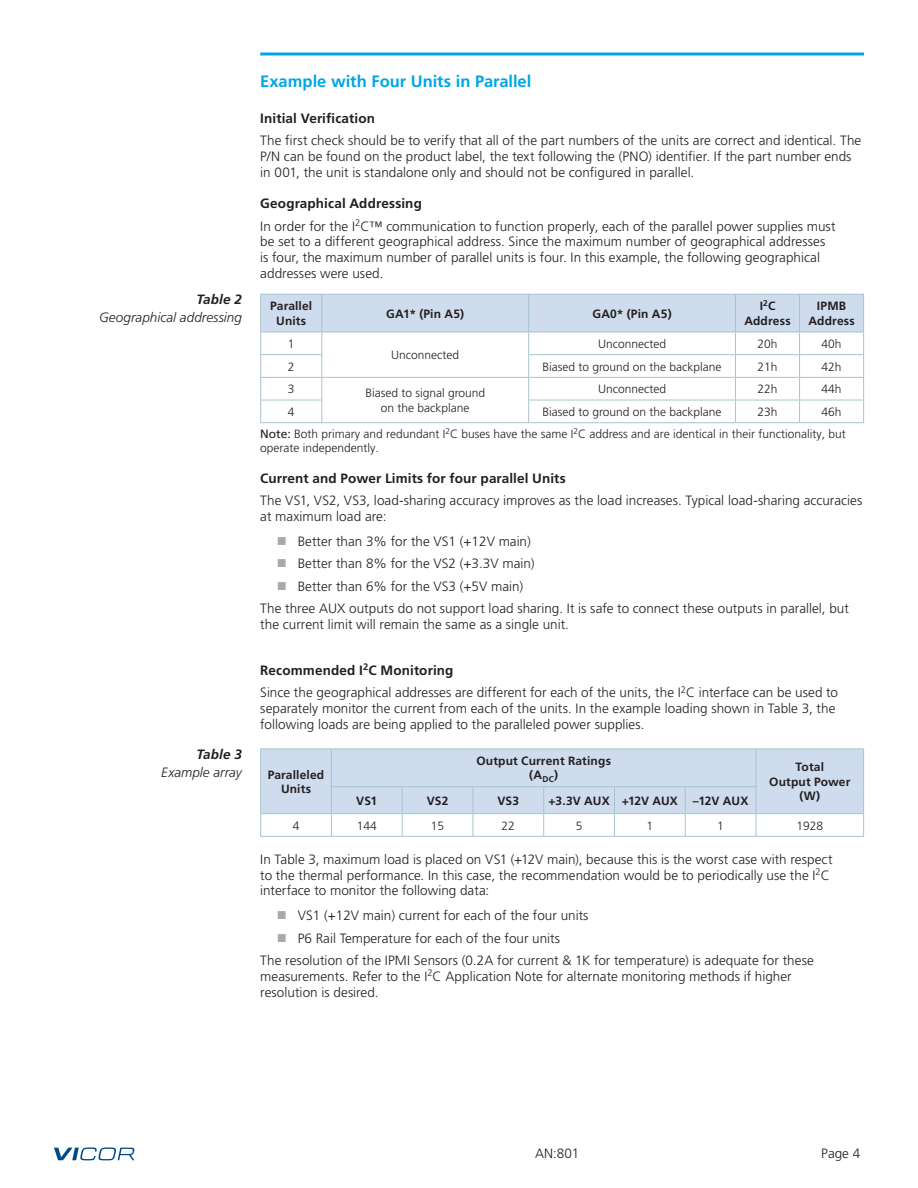
<style>
.page{position:relative;width:918px;height:1188px;background:#fff}
.page>*{position:absolute;margin:0;border:0;box-sizing:border-box;transform-origin:0 0}
.t1{font:700 16.5px "Frutiger LT Pro";color:#00a6e4}
.t2{font:300 13.5px/15.8px "Frutiger LT Pro";color:#231f20}
.t3{font:700 13.5px "Frutiger LT Pro";letter-spacing:.01em;color:#231f20}
.t4{font:italic 300 13.5px "Frutiger LT Pro";letter-spacing:.005em;color:#231f20}
.t5{font:italic 700 13.5px "Frutiger LT Pro";letter-spacing:.005em;color:#231f20}
.t6{font:300 12px/14.4px "Frutiger LT Pro";color:#231f20;text-align:center}
.t7{font:700 12px/14.4px "Frutiger LT Pro";letter-spacing:.01em;color:#231f20;text-align:center}
.s1{font-weight:700}
.s2{font-weight:400}
.s3{color:#a8a9ad}
</style>
<div class="page">
<svg style="left:54px;top:1148px;width:80px;height:12px"></svg>
<svg style="left:260px;top:52px;width:604px;height:4px;background:#3fbcea"></svg>
<svg style="left:260px;top:294px;width:604px;height:128px"></svg>
<hr style="left:260px;top:422px;width:62px;height:1px;background:#a8c4cc">
<hr style="left:322px;top:422px;width:207px;height:1px;background:#a8c4cc">
<hr style="left:529px;top:422px;width:206px;height:1px;background:#a8c4cc">
<hr style="left:735px;top:422px;width:65px;height:1px;background:#a8c4cc">
<hr style="left:800px;top:422px;width:64px;height:1px;background:#a8c4cc">
<hr style="left:260px;top:748px;width:71px;height:1px;background:#a8c4cc">
<hr style="left:331px;top:748px;width:71px;height:1px;background:#a8c4cc">
<hr style="left:402px;top:748px;width:71px;height:1px;background:#a8c4cc">
<hr style="left:473px;top:748px;width:71px;height:1px;background:#a8c4cc">
<hr style="left:544px;top:748px;width:70px;height:1px;background:#a8c4cc">
<hr style="left:614px;top:748px;width:71px;height:1px;background:#a8c4cc">
<hr style="left:685px;top:748px;width:71px;height:1px;background:#a8c4cc">
<hr style="left:756px;top:748px;width:108px;height:1px;background:#a8c4cc">
<svg style="left:260px;top:749px;width:604px;height:87px"></svg>
<hr style="left:260px;top:836px;width:71px;height:1px;background:#a8c4cc">
<hr style="left:331px;top:836px;width:71px;height:1px;background:#a8c4cc">
<hr style="left:402px;top:836px;width:71px;height:1px;background:#a8c4cc">
<hr style="left:473px;top:836px;width:71px;height:1px;background:#a8c4cc">
<hr style="left:544px;top:836px;width:70px;height:1px;background:#a8c4cc">
<hr style="left:614px;top:836px;width:71px;height:1px;background:#a8c4cc">
<hr style="left:685px;top:836px;width:71px;height:1px;background:#a8c4cc">
<hr style="left:756px;top:836px;width:108px;height:1px;background:#a8c4cc">
<p class="t5" style="left:196px;top:291px;width:47px">Table 2</p>
<p class="t4" style="left:99px;top:309px;width:144px">Geographical addressing</p>
<p class="t1" style="left:260px;top:71px;width:273px">Example with Four Units in Parallel</p>
<p class="t3" style="left:260px;top:110px;width:116px">Initial Verification</p>
<p class="t2" style="left:260px;top:133px;width:603px">The first check should be to verify that all of the part numbers of the units are correct and identical. The<br>P/N can be found on the product label, the text following the (PNO) identifier. If the part number ends in 001, the unit is standalone only and should not be configured in parallel.</p>
<p class="t2" style="left:260px;top:192px;width:577px;line-height:22.5px"><span class="s1">Geographical Addressing<br></span>In order for the I<sup>2</sup>C™ communication to function properly, each of the parallel power supplies must</p>
<p class="t2" style="left:260px;top:234px;width:567px">be set to a different geographical address. Since the maximum number of geographical addresses is four, the maximum number of parallel units is four. In this example, the following geographical addresses were used.</p>
<p class="t7" style="left:270px;top:299px;width:44px">Parallel<br>Units</p>
<p class="t7" style="left:386px;top:306px;width:79px">GA1* (Pin A5)</p>
<p class="t7" style="left:592px;top:306px;width:81px">GA0* (Pin A5)</p>
<p class="t7" style="left:744px;top:299px;width:48px">I<sup>2</sup>C<br>Address</p>
<p class="t7" style="left:808px;top:299px;width:48px">IPMB<br>Address</p>
<p class="t6" style="left:288px;top:337px;width:8px">1</p>
<p class="t6" style="left:391px;top:348px;width:70px">Unconnected</p>
<p class="t6" style="left:598px;top:337px;width:70px">Unconnected</p>
<p class="t6" style="left:758px;top:337px;width:22px">20h</p>
<p class="t6" style="left:822px;top:337px;width:22px">40h</p>
<p class="t6" style="left:288px;top:359px;width:8px">2</p>
<p class="t6" style="left:542px;top:359px;width:181px">Biased to ground on the backplane</p>
<p class="t6" style="left:758px;top:359px;width:22px">21h</p>
<p class="t6" style="left:822px;top:359px;width:22px">42h</p>
<p class="t6" style="left:288px;top:382px;width:8px">3</p>
<p class="t6" style="left:365px;top:386px;width:121px">Biased to signal ground on the backplane</p>
<p class="t6" style="left:598px;top:382px;width:70px">Unconnected</p>
<p class="t6" style="left:758px;top:382px;width:22px">22h</p>
<p class="t6" style="left:822px;top:382px;width:22px">44h</p>
<p class="t6" style="left:288px;top:405px;width:8px">4</p>
<p class="t6" style="left:542px;top:405px;width:181px">Biased to ground on the backplane</p>
<p class="t6" style="left:758px;top:405px;width:22px">23h</p>
<p class="t6" style="left:822px;top:405px;width:22px">46h</p>
<p class="t6" style="left:260px;top:427px;width:587px;text-align:left"><span class="s2">Note:</span> Both primary and redundant I<sup>2</sup>C buses have the same I<sup>2</sup>C address and are identical in their functionality, but operate independently.</p>
<p class="t3" style="left:260px;top:470px;width:307px">Current and Power Limits for four parallel Units</p>
<p class="t2" style="left:260px;top:493px;width:604px">The VS1, VS2, VS3, load-sharing accuracy improves as the load increases. Typical load-sharing accuracies at maximum load are:</p>
<p class="t2" style="left:277px;top:533px;width:256px"><span class="s3">■</span> Better than 3% for the VS1 (+12V main)</p>
<p class="t2" style="left:277px;top:556px;width:259px"><span class="s3">■</span> Better than 8% for the VS2 (+3.3V main)</p>
<p class="t2" style="left:260px;top:575px;width:590px;line-height:22.5px;text-indent:16px"><span class="s3">■</span> Better than 6% for the VS3 (+5V main)<br>The three AUX outputs do not support load sharing. It is safe to connect these outputs in parallel, but</p>
<p class="t2" style="left:260px;top:616px;width:310px">the current limit will remain the same as a single unit.</p>
<p class="t2" style="left:260px;top:659px;width:579px;line-height:22.5px"><span class="s1">Recommended I</span><sup>2</sup><span class="s1">C Monitoring<br></span>Since the geographical addresses are different for each of the units, the I<sup>2</sup>C interface can be used to</p>
<p class="t2" style="left:260px;top:701px;width:577px">separately monitor the current from each of the units. In the example loading shown in Table 3, the following loads are being applied to the paralleled power supplies.</p>
<p class="t5" style="left:196px;top:746px;width:47px">Table 3</p>
<p class="t4" style="left:161px;top:764px;width:82px">Example array</p>
<p class="t7" style="left:268px;top:767px;width:58px">Paralleled<br>Units</p>
<p class="t7" style="left:476px;top:754px;width:136px">Output Current Ratings (A<sub>DC</sub>)</p>
<p class="t7" style="left:769px;top:760px;width:83px">Total<br>Output Power (W)</p>
<p class="t7" style="left:356px;top:793px;width:23px">VS1</p>
<p class="t7" style="left:427px;top:793px;width:23px">VS2</p>
<p class="t7" style="left:498px;top:793px;width:23px">VS3</p>
<p class="t7" style="left:548px;top:793px;width:201px">+3.3V AUX +12V AUX –12V AUX</p>
<p class="t6" style="left:293px;top:818px;width:8px">4</p>
<p class="t6" style="left:357px;top:818px;width:22px">144</p>
<p class="t6" style="left:431px;top:818px;width:15px">15</p>
<p class="t6" style="left:502px;top:818px;width:15px">22</p>
<p class="t6" style="left:576px;top:818px;width:8px">5</p>
<p class="t6" style="left:647px;top:818px;width:8px">1</p>
<p class="t6" style="left:717px;top:818px;width:8px">1</p>
<p class="t6" style="left:796px;top:818px;width:28px">1928</p>
<p class="t2" style="left:260px;top:851px;width:574px">In Table 3, maximum load is placed on VS1 (+12V main), because this is the worst case with respect to the thermal performance. In this case, the recommendation would be to periodically use the I<sup>2</sup>C interface to monitor the following data:</p>
<p class="t2" style="left:277px;top:908px;width:313px"><span class="s3">■</span> VS1 (+12V main) current for each of the four units</p>
<p class="t2" style="left:260px;top:927px;width:555px;line-height:22.5px;text-indent:16px"><span class="s3">■</span> P6 Rail Temperature for each of the four units<br>The resolution of the IPMI Sensors (0.2A for current &amp; 1K for temperature) is adequate for these</p>
<p class="t2" style="left:260px;top:968px;width:533px">measurements. Refer to the I<sup>2</sup>C Application Note for alternate monitoring methods if higher resolution is desired.</p>
<p class="t2" style="left:535px;top:1145px;width:46px">AN:801</p>
<p class="t2" style="left:821px;top:1145px;width:41px">Page 4</p>
</div>
